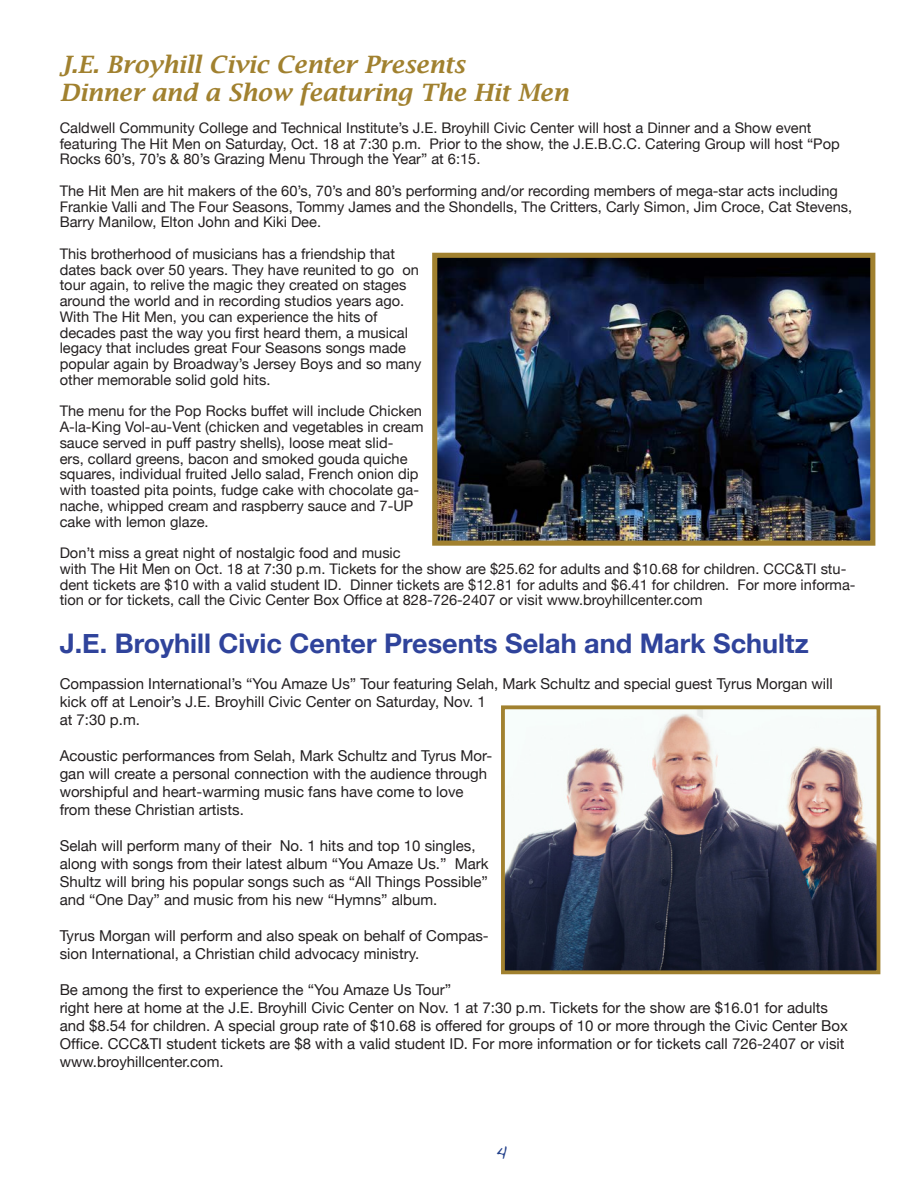
<style>
.page{position:relative;width:918px;height:1188px;background:#fff}
.page>*{position:absolute;margin:0;border:0;box-sizing:border-box;transform-origin:0 0}
.t1{font:700 27px "Helvetica Neue";color:#2f439b}
.t2{font:italic 600 24px/28.8px "Lucida Bright";color:#a1812f}
.t3{font:21px "Handwriting Dakota";color:#22408b}
.t4{font:15px/18px "Helvetica Neue";color:#231f20}
.t5{font:14.7px/15.8px "Helvetica Neue";color:#231f20}
</style>
<div class="page">
<img style="left:438px;top:259px;width:431px;height:281px">
<div style="left:432px;top:253px;width:443px;height:293px;border:5px solid #a1812f"></div>
<img style="left:506px;top:710px;width:369px;height:259px">
<div style="left:501px;top:705px;width:379px;height:269px;border:4px solid #a1812f"></div>
<h2 class="t2" style="left:60px;top:49px;width:510px">J.E. Broyhill Civic Center Presents<br>Dinner and a Show featuring The Hit Men</h2>
<p class="t5" style="left:60px;top:120px;width:782px">Caldwell Community College and Technical Institute’s J.E. Broyhill Civic Center will host a Dinner and a Show event featuring The Hit Men on Saturday, Oct. 18 at 7:30 p.m. Prior to the show, the J.E.B.C.C. Catering Group will host “Pop<br>Rocks 60’s, 70’s &amp; 80’s Grazing Menu Through the Year” at 6:15.</p>
<p class="t5" style="left:60px;top:183px;width:794px">The Hit Men are hit makers of the 60’s, 70’s and 80’s performing and/or recording members of mega-star acts including<br>Frankie Valli and The Four Seasons, Tommy James and the Shondells, The Critters, Carly Simon, Jim Croce, Cat Stevens,<br>Barry Manilow, Elton John and Kiki Dee.</p>
<p class="t5" style="left:60px;top:246px;width:361px">This brotherhood of musicians has a friendship that dates back over 50 years. They have reunited to go on tour again, to relive the magic they created on stages around the world and in recording studios years ago.<br>With The Hit Men, you can experience the hits of</p>
<p class="t5" style="left:60px;top:324px;width:350px">decades past the way you first heard them, a musical</p>
<p class="t5" style="left:60px;top:340px;width:363px">legacy that includes great Four Seasons songs made popular again by Broadway’s Jersey Boys and so many other memorable solid gold hits.</p>
<p class="t5" style="left:60px;top:403px;width:365px">The menu for the Pop Rocks buffet will include Chicken A-la-King Vol-au-Vent (chicken and vegetables in cream sauce served in puff pastry shells), loose meat slid-<br>ers, collard greens, bacon and smoked gouda quiche squares, individual fruited Jello salad, French onion dip with toasted pita points, fudge cake with chocolate ga&shy;nache, whipped cream and raspberry sauce and 7-UP cake with lemon glaze.</p>
<p class="t5" style="left:60px;top:545px;width:797px">Don’t miss a great night of nostalgic food and music<br>with The Hit Men on Oct. 18 at 7:30 p.m. Tickets for the show are $25.62 for adults and $10.68 for children. CCC&amp;TI stu&shy;dent tickets are $10 with a valid student ID. Dinner tickets are $12.81 for adults and $6.41 for children. For more informa-</p>
<p class="t5" style="left:60px;top:592px;width:645px">tion or for tickets, call the Civic Center Box Office at 828-726-2407 or visit www.broyhillcenter.com</p>
<h2 class="t1" style="left:60px;top:627px;width:751px">J.E. Broyhill Civic Center Presents Selah and Mark Schultz</h2>
<p class="t4" style="left:60px;top:675px;width:775px">Compassion International’s “You Amaze Us” Tour featuring Selah, Mark Schultz and special guest Tyrus Morgan will kick off at Lenoir’s J.E. Broyhill Civic Center on Saturday, Nov. 1<br>at 7:30 p.m.</p>
<p class="t4" style="left:60px;top:747px;width:434px">Acoustic performances from Selah, Mark Schultz and Tyrus Mor&shy;gan will create a personal connection with the audience through worshipful and heart-warming music fans have come to love from these Christian artists.</p>
<p class="t4" style="left:60px;top:837px;width:430px">Selah will perform many of their No. 1 hits and top 10 singles, along with songs from their latest album “You Amaze Us.” Mark Shultz will bring his popular songs such as “All Things Possible” and “One Day” and music from his new “Hymns” album.</p>
<p class="t4" style="left:60px;top:927px;width:431px">Tyrus Morgan will perform and also speak on behalf of Compas&shy;sion International, a Christian child advocacy ministry.</p>
<p class="t4" style="left:60px;top:981px;width:393px">Be among the first to experience the “You Amaze Us Tour”</p>
<p class="t4" style="left:60px;top:999px;width:790px">right here at home at the J.E. Broyhill Civic Center on Nov. 1 at 7:30 p.m. Tickets for the show are $16.01 for adults and $8.54 for children. A special group rate of $10.68 is offered for groups of 10 or more through the Civic Center Box</p>
<p class="t4" style="left:60px;top:1035px;width:786px">Office. CCC&amp;TI student tickets are $8 with a valid student ID. For more information or for tickets call 726-2407 or visit</p>
<p class="t4" style="left:60px;top:1053px;width:166px">www.broyhillcenter.com.</p>
<p class="t3" style="left:495px;top:1137px;width:13px">4</p>
</div>
